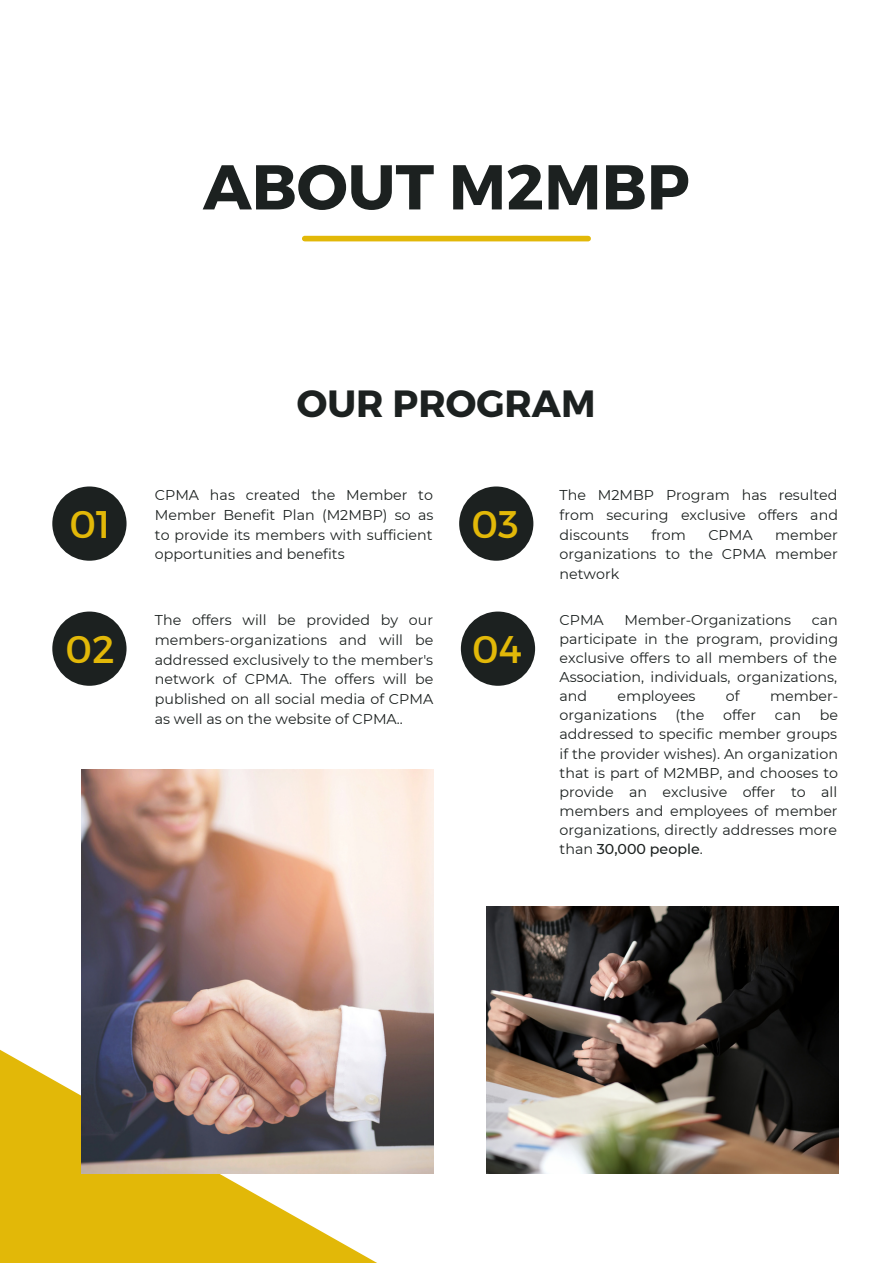
<style>
.page{position:relative;width:893px;height:1264px;background:#fff}
.page>*{position:absolute;margin:0;border:0;box-sizing:border-box;transform-origin:0 0}
.t1{font:700 63.15px "Montserrat";color:#1c2120}
.t2{font:38.55px "Montserrat";color:#e2b808}
.t3{font:700 37.95px "Montserrat";color:#1c2120}
.t4{font:14.25px/19.6px "Montserrat";color:#1c2120;text-align:justify}
.s1{font-weight:500}
</style>
<div class="page">
<svg style="left:0;top:850px;width:790px;height:365px"></svg>
<svg style="left:0;top:1215px;width:376px;height:47px"></svg>
<img style="left:486px;top:907px;width:352px;height:266px">
<img style="left:81px;top:770px;width:352px;height:403px">
<div style="left:52px;top:486px;width:74px;height:74px;background:#1c2120;border-radius:50%"></div>
<div style="left:459px;top:486px;width:74px;height:74px;background:#1c2120;border-radius:50%"></div>
<div style="left:305px;top:236px;width:283px;height:5px;background:#e2b808"></div>
<div style="left:52px;top:611px;width:74px;height:74px;background:#1c2120;border-radius:50%"></div>
<div style="left:461px;top:611px;width:74px;height:74px;background:#1c2120;border-radius:50%"></div>
<h1 class="t1" style="left:203px;top:146px;width:488px">ABOUT M2MBP</h1>
<h2 class="t2" style="left:69px;top:499px;width:43px">01</h2>
<h2 class="t2" style="left:65px;top:624px;width:51px">02</h2>
<h3 class="t3" style="left:297px;top:378px;width:300px">OUR PROGRAM</h3>
<p class="t4" style="left:155px;top:485px;width:280px">CPMA has created the Member to Member Benefit Plan (M2MBP) so as to provide its members with sufficient opportunities and benefits</p>
<h2 class="t2" style="left:471px;top:499px;width:49px">03</h2>
<p class="t4" style="left:559px;top:485px;width:280px">The M2MBP Program has resulted from securing exclusive offers and discounts</p>
<p class="t4" style="left:651px;top:524px;width:36px">from</p>
<p class="t4" style="left:708px;top:524px;width:46px">CPMA</p>
<p class="t4" style="left:559px;top:524px;width:280px;text-indent:215px">member organizations to the CPMA member network</p>
<p class="t4" style="left:155px;top:610px;width:280px">The offers will be provided by our members-organizations and will be addressed exclusively to the member's network of CPMA. The offers will be published on all social media of CPMA as well as on the website of CPMA..</p>
<p class="t4" style="left:559px;top:610px;width:46px">CPMA</p>
<p class="t4" style="left:624px;top:610px;width:168px">Member-Organizations</p>
<p class="t4" style="left:559px;top:610px;width:280px;line-height:19px;text-indent:252px">can participate in the program, providing exclusive offers to all members of the Association, individuals, organizations, and</p>
<h2 class="t2" style="left:472px;top:624px;width:51px">04</h2>
<p class="t4" style="left:617px;top:686px;width:79px">employees</p>
<p class="t4" style="left:726px;top:686px;width:15px">of</p>
<p class="t4" style="left:770px;top:686px;width:70px">member-</p>
<p class="t4" style="left:559px;top:705px;width:99px">organizations</p>
<p class="t4" style="left:675px;top:705px;width:30px">(the</p>
<p class="t4" style="left:723px;top:705px;width:34px">offer</p>
<p class="t4" style="left:775px;top:705px;width:28px">can</p>
<p class="t4" style="left:559px;top:705px;width:280px;line-height:19px;text-indent:260px">be addressed to specific member groups if the provider wishes). An organization that is part of M2MBP, and chooses to provide an exclusive offer to all members and employees of member organizations, directly addresses more than <span class="s1">30,000 people</span>.</p>
</div>
